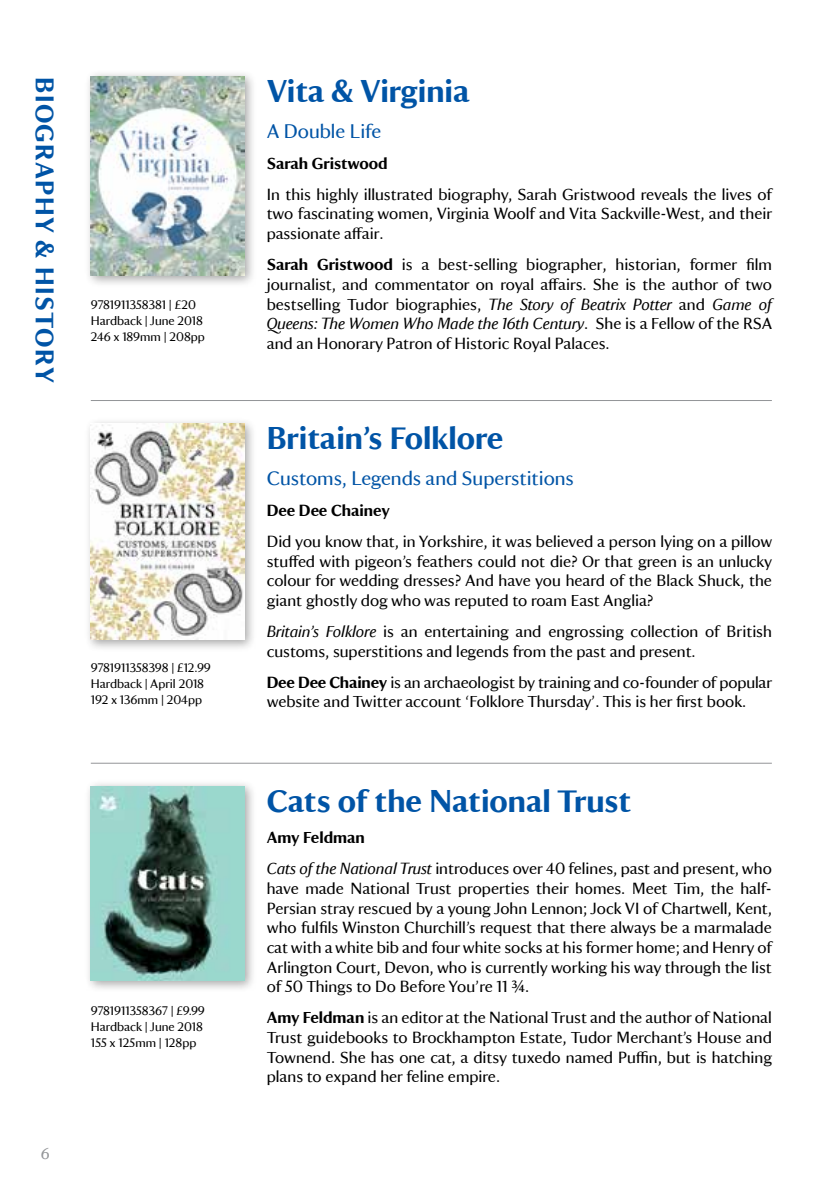
<style>
.page{position:relative;width:840px;height:1191px;background:#fff}
.page>*{position:absolute;margin:0;border:0;box-sizing:border-box;transform-origin:0 0}
.t1{font:700 32px "National Trust TT";color:#0054a6}
.t2{font:700 26px "National Trust TT";letter-spacing:.06em;color:#0054a6}
.t3{font:20px "National Trust TT";color:#0054a6}
.t4{font:16.4px/19.6px "National Trust TT";color:#000;text-align:justify}
.t5{font:700 16.4px "National Trust TT";color:#000}
.t6{font:16px "National Trust TT";color:#939598}
.t7{font:12.6px/16px "National Trust TT";color:#000}
.s1{font-weight:700}
.s2{font-style:italic}
</style>
<div class="page">
<hr style="left:91px;top:400px;width:680px;height:1px;background:#939598">
<hr style="left:91px;top:763px;width:680px;height:1px;background:#939598">
<div style="left:84px;top:416px;width:172px;height:236px;background:#000;opacity:.35"></div>
<img style="left:91px;top:424px;width:153px;height:216px">
<div style="left:84px;top:779px;width:172px;height:214px;background:#000;opacity:.35"></div>
<img style="left:91px;top:786px;width:153px;height:194px">
<div style="left:84px;top:70px;width:172px;height:218px;background:#000;opacity:.35"></div>
<img style="left:91px;top:77px;width:153px;height:199px">
<h2 class="t2" style="left:63px;top:77px;width:307px;rotate:90deg">BIOGRAPHY &amp; HISTORY</h2>
<p class="t7" style="left:91px;top:296px;width:115px">9781911358381 | £20<br>Hardback | June 2018<br>246 x 189mm | 208pp</p>
<p class="t7" style="left:91px;top:659px;width:121px">9781911358398 | £12.99<br>Hardback | April 2018<br>192 x 136mm | 204pp</p>
<p class="t6" style="left:41px;top:1142px;width:10px">6</p>
<p class="t7" style="left:91px;top:1001px;width:116px">9781911358367 | £9.99<br>Hardback | June 2018<br>155 x 125mm | 128pp</p>
<h1 class="t1" style="left:266px;top:69px;width:204px">Vita &amp; Virginia</h1>
<p class="t3" style="left:266px;top:117px;width:116px">A Double Life</p>
<p class="t5" style="left:266px;top:152px;width:122px">Sarah Gristwood</p>
<p class="t4" style="left:266px;top:183px;width:507px">In this highly illustrated biography, Sarah Gristwood reveals the lives of two fascinating women, Virginia Woolf and Vita Sackville-West, and their passionate affair.</p>
<p class="t4" style="left:266px;top:254px;width:507px"><span class="s1">Sarah Gristwood</span> is a best-selling biographer, historian, former film journalist, and commentator on royal affairs. She is the author of two bestselling Tudor biographies, <span class="s2">The Story of Beatrix Potter</span> and <span class="s2">Game of Queens: The Women Who Made the 16th Century</span>. She is a Fellow of the RSA and an Honorary Patron of Historic Royal Palaces.</p>
<h1 class="t1" style="left:266px;top:416px;width:238px">Britain’s Folklore</h1>
<p class="t3" style="left:266px;top:464px;width:308px">Customs, Legends and Superstitions</p>
<p class="t5" style="left:266px;top:499px;width:125px">Dee Dee Chainey</p>
<p class="t4" style="left:266px;top:530px;width:507px">Did you know that, in Yorkshire, it was believed a person lying on a pillow stuffed with pigeon’s feathers could not die? Or that green is an unlucky colour for wedding dresses? And have you heard of the Black Shuck, the giant ghostly dog who was reputed to roam East Anglia?</p>
<p class="t4" style="left:266px;top:620px;width:506px"><span class="s2">Britain’s Folklore</span> is an entertaining and engrossing collection of British customs, superstitions and legends from the past and present.</p>
<p class="t4" style="left:266px;top:671px;width:507px"><span class="s1">Dee Dee Chainey</span> is an archaeologist by training and co-founder of popular website and Twitter account ‘Folklore Thursday’. This is her first book.</p>
<h1 class="t1" style="left:266px;top:779px;width:366px">Cats of the National Trust</h1>
<p class="t4" style="left:266px;top:821px;width:506px;line-height:31px"><span class="s1">Amy Feldman<br></span><span class="s2">Cats of the National Trust</span> introduces over 40 felines, past and present, who</p>
<p class="t4" style="left:266px;top:877px;width:506px">have made National Trust properties their homes. Meet Tim, the half-Persian stray rescued by a young John Lennon; Jock VI of Chartwell, Kent, who fulfils Winston Churchill’s request that there always be a marmalade cat with a white bib and four white socks at his former home; and Henry of Arlington Court, Devon, who is currently working his way through the list of 50 Things to Do Before You’re 11 ¾.</p>
<p class="t4" style="left:266px;top:1007px;width:506px"><span class="s1">Amy Feldman</span> is an editor at the National Trust and the author of National Trust guidebooks to Brockhampton Estate, Tudor Merchant’s House and Townend. She has one cat, a ditsy tuxedo named Puffin, but is hatching plans to expand her feline empire.</p>
</div>
